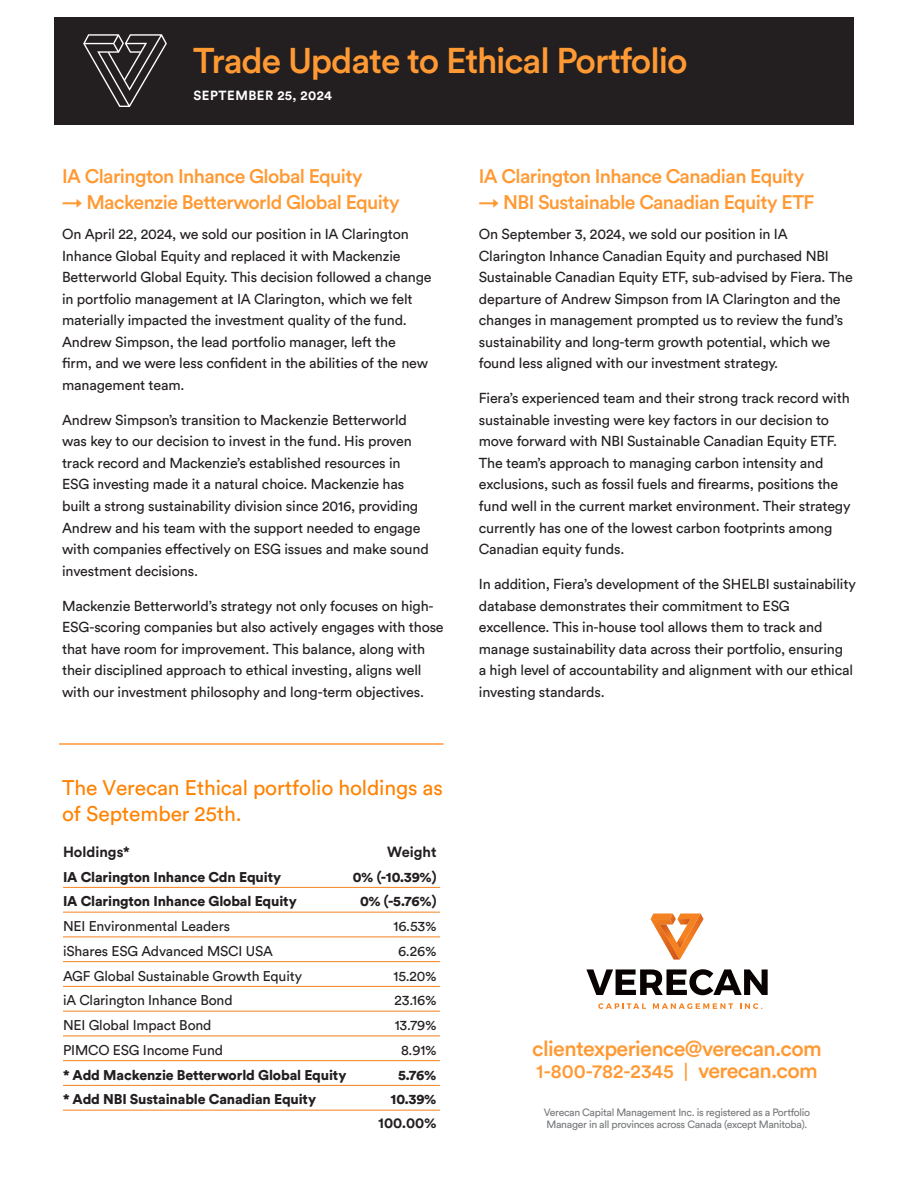
<style>
.page{position:relative;width:918px;height:1188px;background:#fff}
.page>*{position:absolute;margin:0;border:0;box-sizing:border-box;transform-origin:0 0}
.t1{font:500 35.4px "Circular Std";letter-spacing:-.03em;color:#f93}
.t2{font:500 21.45px "Circular Std";letter-spacing:-.03em;color:#f93}
.t3{font:21px/25.2px "Circular Std";letter-spacing:-.005em;color:#ff8200}
.t4{font:500 19.5px "Circular Std";letter-spacing:-.03em;color:#f93}
.t5{font:500 19.35px "Circular Std";color:#f93}
.t6{font:700 14.7px "Circular Std";color:#231f20}
.t7{font:14.4px/21.6px "Circular Std";letter-spacing:-.01em;color:#231f20}
.t8{font:14.1px "Circular Std";letter-spacing:-.01em;color:#231f20}
.t9{font:900 14.1px "Circular Std";letter-spacing:-.01em;color:#231f20}
.t10{font:700 13.2px "Circular Std";letter-spacing:.04em;color:#fff}
.t11{font:10.5px/12px "Circular Std";letter-spacing:-.03em;color:#76787b}
.s1{font-weight:400}
.s2{font-size:21.45px}
</style>
<div class="page">
<div style="left:54px;top:17px;width:799px;height:108px;background:#231f20"></div>
<svg style="left:598px;top:1003px;width:48px;height:6px"></svg>
<svg style="left:653px;top:1003px;width:80px;height:6px"></svg>
<svg style="left:740px;top:1003px;width:22px;height:6px"></svg>
<svg style="left:586px;top:969px;width:182px;height:26px"></svg>
<svg style="left:651px;top:914px;width:53px;height:46px"></svg>
<svg style="left:83px;top:34px;width:84px;height:73px"></svg>
<hr style="left:63px;top:887px;width:377px;height:1px;background:#f58220">
<hr style="left:63px;top:912px;width:377px;height:1px;background:#f58220">
<hr style="left:63px;top:937px;width:377px;height:1px;background:#f58220">
<hr style="left:63px;top:961px;width:377px;height:1px;background:#f58220">
<hr style="left:63px;top:986px;width:377px;height:1px;background:#f58220">
<hr style="left:63px;top:1011px;width:377px;height:1px;background:#f58220">
<hr style="left:63px;top:1036px;width:377px;height:1px;background:#f58220">
<hr style="left:63px;top:1060px;width:377px;height:1px;background:#f58220">
<hr style="left:63px;top:1085px;width:377px;height:1px;background:#f58220">
<hr style="left:63px;top:1110px;width:377px;height:1px;background:#f58220">
<hr style="left:59px;top:743px;width:384px;height:2px;background:#f93">
<p class="t1" style="left:193px;top:38px;width:496px">Trade Update to Ethical Portfolio</p>
<p class="t10" style="left:193px;top:87px;width:140px">SEPTEMBER 25, 2024</p>
<p class="t4" style="left:62px;top:164px;width:302px">IA Clarington Inhance Global Equity</p>
<p class="t4" style="left:62px;top:190px;width:339px">→ Mackenzie Betterworld Global Equity</p>
<p class="t7" style="left:62px;top:223px;width:371px">On April 22, 2024, we sold our position in IA Clarington Inhance Global Equity and replaced it with Mackenzie Betterworld Global Equity. This decision followed a change in portfolio management at IA Clarington, which we felt materially impacted the investment quality of the fund.<br>Andrew Simpson, the lead portfolio manager, left the<br>firm, and we were less confident in the abilities of the new management team.</p>
<p class="t7" style="left:62px;top:409px;width:368px">Andrew Simpson’s transition to Mackenzie Betterworld was key to our decision to invest in the fund. His proven track record and Mackenzie’s established resources in ESG investing made it a natural choice. Mackenzie has built a strong sustainability division since 2016, providing Andrew and his team with the support needed to engage with companies effectively on ESG issues and make sound investment decisions.</p>
<p class="t7" style="left:62px;top:595px;width:383px">Mackenzie Betterworld’s strategy not only focuses on high-ESG-scoring companies but also actively engages with those that have room for improvement. This balance, along with their disciplined approach to ethical investing, aligns well with our investment philosophy and long-term objectives.</p>
<p class="t3" style="left:62px;top:775px;width:382px">The Verecan Ethical portfolio holdings as of September 25th.</p>
<p class="t6" style="left:63px;top:842px;width:68px">Holdings*</p>
<p class="t6" style="left:387px;top:842px;width:51px">Weight</p>
<p class="t9" style="left:63px;top:867px;width:220px">IA Clarington Inhance Cdn Equity</p>
<p class="t9" style="left:353px;top:867px;width:85px">0% (-10.39%)</p>
<p class="t9" style="left:63px;top:892px;width:235px">IA Clarington Inhance Global Equity</p>
<p class="t9" style="left:360px;top:892px;width:78px">0% (-5.76%)</p>
<p class="t8" style="left:63px;top:918px;width:169px">NEI Environmental Leaders</p>
<p class="t8" style="left:394px;top:918px;width:44px">16.53%</p>
<p class="t8" style="left:63px;top:942px;width:211px">iShares ESG Advanced MSCI USA</p>
<p class="t8" style="left:398px;top:942px;width:40px">6.26%</p>
<p class="t8" style="left:63px;top:967px;width:241px">AGF Global Sustainable Growth Equity</p>
<p class="t8" style="left:394px;top:967px;width:44px">15.20%</p>
<p class="t8" style="left:63px;top:992px;width:171px">iA Clarington Inhance Bond</p>
<p class="t8" style="left:395px;top:992px;width:43px">23.16%</p>
<p class="t8" style="left:63px;top:1017px;width:150px">NEI Global Impact Bond</p>
<p class="t8" style="left:395px;top:1017px;width:43px">13.79%</p>
<p class="t8" style="left:63px;top:1041px;width:162px">PIMCO ESG Income Fund</p>
<p class="t8" style="left:401px;top:1041px;width:37px">8.91%</p>
<p class="t9" style="left:63px;top:1065px;width:285px">* Add Mackenzie Betterworld Global Equity</p>
<p class="t9" style="left:398px;top:1065px;width:40px">5.76%</p>
<p class="t9" style="left:63px;top:1090px;width:255px">* Add NBI Sustainable Canadian Equity</p>
<p class="t9" style="left:390px;top:1090px;width:48px">10.39%</p>
<p class="t6" style="left:378px;top:1114px;width:60px">100.00%</p>
<p class="t4" style="left:479px;top:164px;width:327px">IA Clarington Inhance Canadian Equity</p>
<p class="t4" style="left:479px;top:190px;width:337px">→ NBI Sustainable Canadian Equity ETF</p>
<p class="t7" style="left:479px;top:223px;width:376px">On September 3, 2024, we sold our position in IA Clarington Inhance Canadian Equity and purchased NBI Sustainable Canadian Equity ETF, sub-advised by Fiera. The departure of Andrew Simpson from IA Clarington and the changes in management prompted us to review the fund’s sustainability and long-term growth potential, which we found less aligned with our investment strategy.</p>
<p class="t7" style="left:479px;top:387px;width:373px">Fiera’s experienced team and their strong track record with sustainable investing were key factors in our decision to move forward with NBI Sustainable Canadian Equity ETF.<br>The team’s approach to managing carbon intensity and exclusions, such as fossil fuels and firearms, positions the fund well in the current market environment. Their strategy currently has one of the lowest carbon footprints among Canadian equity funds.</p>
<p class="t7" style="left:479px;top:573px;width:379px">In addition, Fiera’s development of the SHELBI sustainability database demonstrates their commitment to ESG excellence. This in-house tool allows them to track and manage sustainability data across their portfolio, ensuring<br>a high level of accountability and alignment with our ethical investing standards.</p>
<p class="t2" style="left:532px;top:1035px;width:291px">clientexperience@verecan.com</p>
<p class="t5" style="left:536px;top:1059px;width:283px">1-800-782-2345 <span class="s1">|</span> <span class="s2">verecan.com</span></p>
<p class="t11" style="left:544px;top:1106px;width:268px">Verecan Capital Management Inc. is registered as a Portfolio<br>Manager in all provinces across Canada (except Manitoba).</p>
</div>
